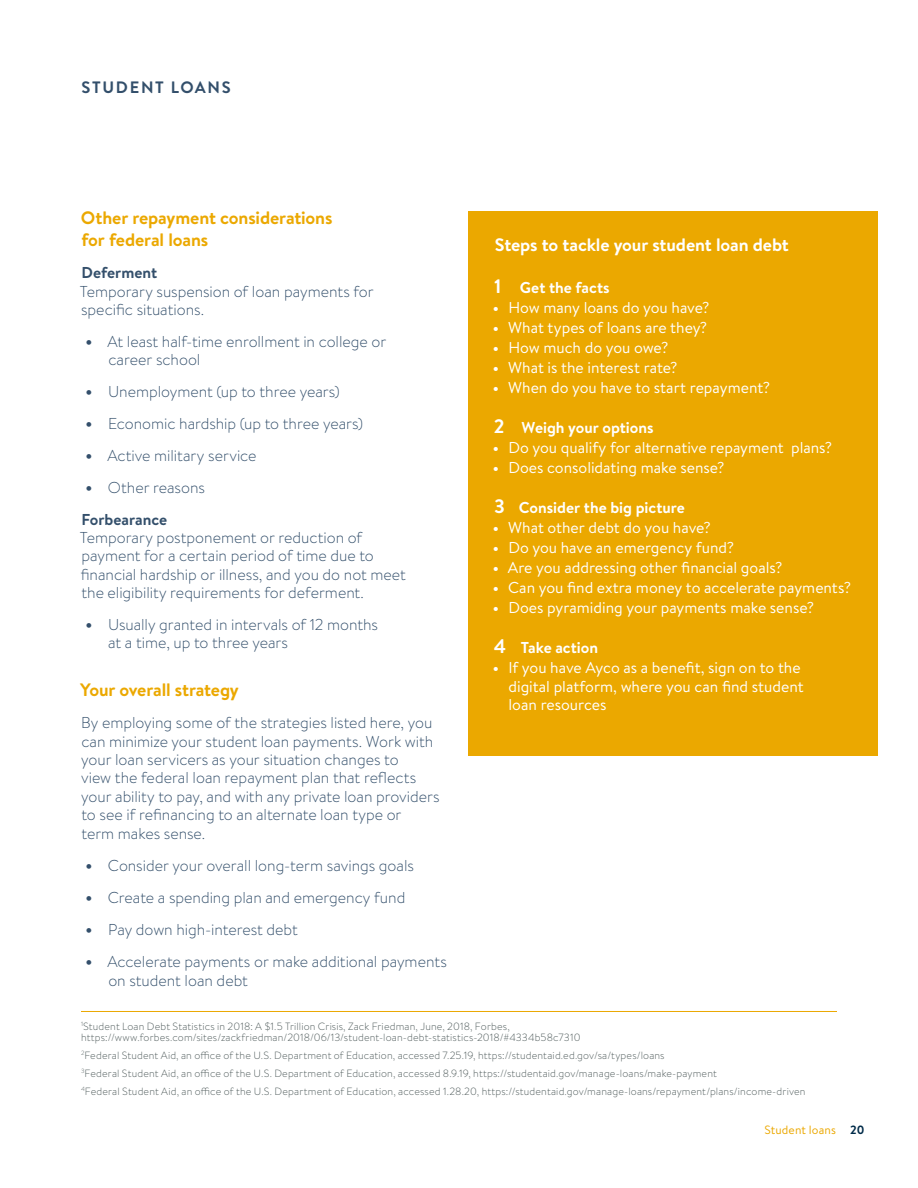
<style>
.page{position:relative;width:918px;height:1188px;background:#fff}
.page>*{position:absolute;margin:0;border:0;box-sizing:border-box;transform-origin:0 0}
.t1{font:700 18px/22.5px "Brandon Text";letter-spacing:-.005em;color:#eba800}
.t2{font:700 18px "Brandon Text";letter-spacing:-.005em;color:#fff}
.t3{font:700 16.5px "Brandon Text";letter-spacing:.105em;color:#334f6b}
.t4{font:300 15.75px/18.5px "Brandon Text";color:#334f6b}
.t5{font:15.75px/18.5px "Brandon Text";color:#fff}
.t6{font:700 15.75px "Brandon Text";color:#fff}
.t7{font:700 15.75px "Brandon Text";color:#334f6b}
.t8{font:12px "Brandon Text";letter-spacing:.01em;color:#eba800}
.t9{font:300 10.5px/18px "Brandon Text";letter-spacing:.015em;color:#4d5959}
.s1{font-weight:700;font-size:18px}
.s2{font-weight:700}
.s3{font-size:19.5px}
.s4{font-weight:700;color:#002b49}
</style>
<div class="page">
<hr style="left:81px;top:1011px;width:756px;height:1px;background:#eba800">
<div style="left:468px;top:211px;width:410px;height:545px;background:#eba800"></div>
<p class="t3" style="left:81px;top:75px;width:151px">STUDENT LOANS</p>
<p class="t1" style="left:81px;top:206px;width:253px">Other repayment considerations for federal loans</p>
<p class="t7" style="left:81px;top:262px;width:77px">Deferment</p>
<p class="t4" style="left:80px;top:281px;width:296px">Temporary suspension of loan payments for specific situations.</p>
<p class="t4" style="left:108px;top:332px;width:279px;text-indent:-23px"><span class="s1">•</span> At least half-time enrollment in college or career school</p>
<p class="t4" style="left:86px;top:382px;width:256px"><span class="s1">•</span> Unemployment (up to three years)</p>
<p class="t4" style="left:86px;top:414px;width:279px"><span class="s1">•</span> Economic hardship (up to three years)</p>
<p class="t4" style="left:86px;top:446px;width:173px"><span class="s1">•</span> Active military service</p>
<p class="t4" style="left:81px;top:471px;width:125px;line-height:32px"><span class="s1">•</span> Other reasons<br><span class="s2">Forbearance</span></p>
<p class="t4" style="left:80px;top:528px;width:328px">Temporary postponement or reduction of payment for a certain period of time due to financial hardship or illness, and you do not meet the eligibility requirements for deferment.</p>
<p class="t4" style="left:108px;top:615px;width:271px;text-indent:-23px"><span class="s1">•</span> Usually granted in intervals of 12 months at a time, up to three years</p>
<p class="t1" style="left:80px;top:678px;width:160px">Your overall strategy</p>
<p class="t4" style="left:81px;top:713px;width:360px">By employing some of the strategies listed here, you can minimize your student loan payments. Work with your loan servicers as your situation changes to<br>view the federal loan repayment plan that reflects your ability to pay, and with any private loan providers to see if refinancing to an alternate loan type or<br>term makes sense.</p>
<p class="t4" style="left:86px;top:856px;width:330px"><span class="s1">•</span> Consider your overall long-term savings goals</p>
<p class="t4" style="left:86px;top:888px;width:321px"><span class="s1">•</span> Create a spending plan and emergency fund</p>
<p class="t4" style="left:86px;top:920px;width:214px"><span class="s1">•</span> Pay down high-interest debt</p>
<p class="t4" style="left:108px;top:952px;width:340px;text-indent:-23px"><span class="s1">•</span> Accelerate payments or make additional payments on student loan debt</p>
<p class="t9" style="left:81px;top:1020px;width:501px;line-height:11.2px"><sup>1</sup>Student Loan Debt Statistics in 2018: A $1.5 Trillion Crisis, Zack Friedman, June, 2018, Forbes, https://www.forbes.com/sites/zackfriedman/2018/06/13/student-loan-debt-statistics-2018/#4334b58c7310</p>
<p class="t9" style="left:81px;top:1046px;width:726px"><sup>2</sup>Federal Student Aid, an office of the U.S. Department of Education, accessed 7.25.19, https://studentaid.ed.gov/sa/types/loans<br><sup>3</sup>Federal Student Aid, an office of the U.S. Department of Education, accessed 8.9.19, https://studentaid.gov/manage-loans/make-payment<br><sup>4</sup>Federal Student Aid, an office of the U.S. Department of Education, accessed 1.28.20, https://studentaid.gov/manage-loans/repayment/plans/income-driven</p>
<p class="t2" style="left:495px;top:232px;width:296px">Steps to tackle your student loan debt</p>
<p class="t6" style="left:494px;top:277px;width:117px"><span class="s3">1</span> Get the facts</p>
<p class="t5" style="left:493px;top:298px;width:218px"><span class="s2">•</span> How many loans do you have?</p>
<p class="t5" style="left:493px;top:318px;width:216px"><span class="s2">•</span> What types of loans are they?</p>
<p class="t5" style="left:493px;top:338px;width:177px"><span class="s2">•</span> How much do you owe?</p>
<p class="t5" style="left:493px;top:358px;width:186px"><span class="s2">•</span> What is the interest rate?</p>
<p class="t5" style="left:493px;top:378px;width:279px"><span class="s2">•</span> When do you have to start repayment?</p>
<p class="t6" style="left:494px;top:417px;width:161px"><span class="s3">2</span> Weigh your options</p>
<p class="t5" style="left:493px;top:438px;width:341px"><span class="s2">•</span> Do you qualify for alternative repayment plans?</p>
<p class="t5" style="left:493px;top:458px;width:233px"><span class="s2">•</span> Does consolidating make sense?</p>
<p class="t6" style="left:494px;top:497px;width:192px"><span class="s3">3</span> Consider the big picture</p>
<p class="t5" style="left:493px;top:518px;width:220px"><span class="s2">•</span> What other debt do you have?</p>
<p class="t5" style="left:493px;top:538px;width:243px"><span class="s2">•</span> Do you have an emergency fund?</p>
<p class="t5" style="left:493px;top:558px;width:291px"><span class="s2">•</span> Are you addressing other financial goals?</p>
<p class="t5" style="left:493px;top:578px;width:360px"><span class="s2">•</span> Can you find extra money to accelerate payments?</p>
<p class="t5" style="left:493px;top:598px;width:323px"><span class="s2">•</span> Does pyramiding your payments make sense?</p>
<p class="t6" style="left:494px;top:637px;width:106px"><span class="s3">4</span> Take action</p>
<p class="t5" style="left:509px;top:658px;width:297px;text-indent:-16px"><span class="s2">•</span> If you have Ayco as a benefit, sign on to the digital platform, where you can find student loan resources</p>
<p class="t8" style="left:764px;top:1122px;width:101px">Student loans <span class="s4">20</span></p>
</div>
